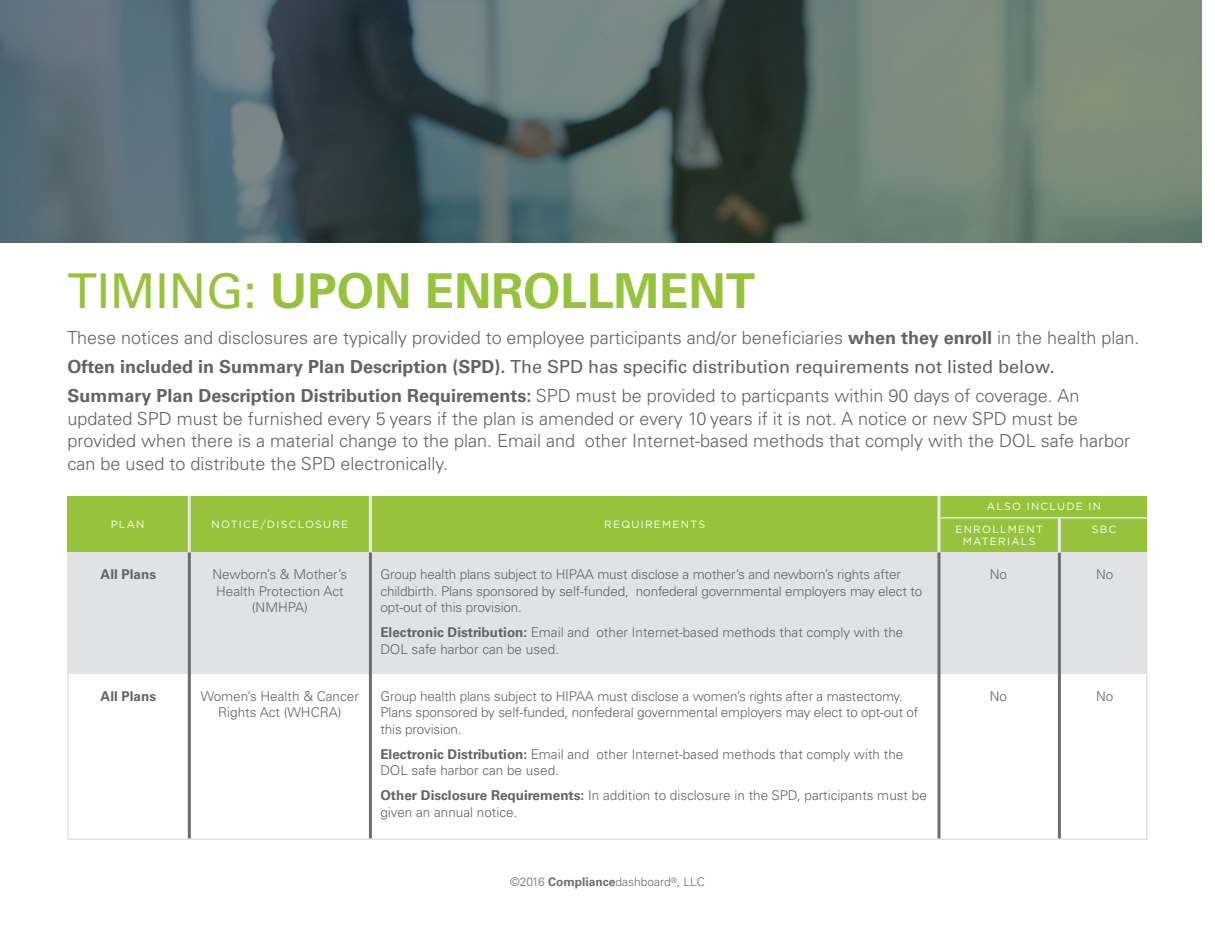
<style>
.page{position:relative;width:1215px;height:945px;background:#fff}
.page>*{position:absolute;margin:0;border:0;box-sizing:border-box;transform-origin:0 0}
.t1{font:700 48px "Univers LT Pro 65";color:#97c33c}
.t2{font:300 18px/22.5px "Univers LT Pro 45";color:#626363}
.t3{font:18px "Univers LT Pro 55 Roman";color:#626363}
.t4{font:300 13.5px/16.5px "Univers LT Pro 45";letter-spacing:-.01em;color:#626363}
.t5{font:700 13.5px "Univers LT Pro 65";color:#626363}
.t6{font:300 12px "Univers LT Pro 45";color:#6c6d70}
.t7{font:10.5px/12.6px "Gotham";letter-spacing:.12em;color:#fff;text-align:center}
.s1{font-family:"Univers LT Pro 55 Roman";font-weight:400}
.s2{font-family:"Univers LT Pro 65";font-weight:700}
</style>
<div class="page">
<img style="left:0;top:0;width:1202px;height:242px">
<div style="left:68px;top:496px;width:1080px;height:57px;background:#97c33c"></div>
<div style="left:68px;top:553px;width:1080px;height:121px;background:#e1e2e4"></div>
<hr style="left:188px;top:496px;width:3px;height:57px;background:#e6e7e6">
<hr style="left:369px;top:496px;width:3px;height:57px;background:#e6e7e6">
<hr style="left:937px;top:496px;width:3px;height:57px;background:#e6e7e6">
<hr style="left:188px;top:553px;width:3px;height:285px;background:#6c6d70">
<hr style="left:369px;top:553px;width:3px;height:285px;background:#6c6d70">
<hr style="left:937px;top:553px;width:3px;height:285px;background:#6c6d70">
<hr style="left:1058px;top:553px;width:3px;height:285px;background:#6c6d70">
<hr style="left:1058px;top:518px;width:3px;height:35px;background:#e6e7e6">
<hr style="left:940px;top:517px;width:207px;height:2px;background:#e6e7e6">
<h1 class="t1" style="left:68px;top:263px;width:689px"><span class="s1">timing:</span> upon ENROLLment</h1>
<h2 class="t2" style="left:68px;top:326px;width:1073px">These notices and disclosures are typically provided to employee participants and/or beneficiaries <span class="s2">when they enroll</span> in the health plan.</h2>
<h2 class="t3" style="left:68px;top:356px;width:989px"><span class="s2">Often included in Summary Plan Description (SPD).</span> The SPD has specific distribution requirements not listed below.</h2>
<p class="t2" style="left:68px;top:385px;width:1064px"><span class="s2">Summary Plan Description Distribution Requirements:</span> SPD must be provided to particpants within 90 days of coverage. An updated SPD must be furnished every 5 years if the plan is amended or every 10 years if it is not. A notice or new SPD must be provided when there is a material change to the plan. Email and other Internet-based methods that comply with the DOL safe harbor can be used to distribute the SPD electronically.</p>
<p class="t7" style="left:111px;top:517px;width:33px">PLAN</p>
<p class="t7" style="left:211px;top:517px;width:138px">NOTICE/D ISCLOSURE</p>
<p class="t7" style="left:604px;top:517px;width:101px">REQUIREMENTS</p>
<p class="t7" style="left:1092px;top:495px;width:26px;line-height:22.4px;text-align:left;text-indent:-105px">ALSO INCLUDE IN<br>SBC</p>
<p class="t7" style="left:955px;top:522px;width:89px">EN ROLLMENT<br>MATERIALS</p>
<p class="t5" style="left:101px;top:566px;width:57px">All Plans</p>
<p class="t5" style="left:101px;top:688px;width:57px">All Plans</p>
<p class="t4" style="left:212px;top:566px;width:136px;text-align:center">Newborn’s &amp; Mother’s<br>Health Protection Act (NMHPA)</p>
<p class="t4" style="left:201px;top:688px;width:160px;text-align:center">Women’s Health &amp; Cancer<br>Rights Act (WHCRA)</p>
<p class="t4" style="left:380px;top:566px;width:543px">Group health plans subject to HIPAA must disclose a mother’s and newborn’s rights after childbirth. Plans sponsored by self-funded, nonfederal governmental employers may elect to opt-out of this provision.</p>
<p class="t4" style="left:380px;top:624px;width:524px"><span class="s2">Electronic Distribution:</span> Email and other Internet-based methods that comply with the<br>DOL safe harbor can be used.</p>
<p class="t4" style="left:380px;top:688px;width:539px">Group health plans subject to HIPAA must disclose a women’s rights after a mastectomy.<br>Plans sponsored by self-funded, nonfederal governmental employers may elect to opt-out of this provision.</p>
<p class="t4" style="left:380px;top:746px;width:524px"><span class="s2">Electronic Distribution:</span> Email and other Internet-based methods that comply with the<br>DOL safe harbor can be used.</p>
<p class="t4" style="left:380px;top:787px;width:548px"><span class="s2">Other Disclosure Requirements:</span> In addition to disclosure in the SPD, participants must be given an annual notice.</p>
<p class="t4" style="left:990px;top:566px;width:19px">No</p>
<p class="t4" style="left:990px;top:688px;width:19px">No</p>
<p class="t4" style="left:1096px;top:566px;width:19px">No</p>
<p class="t4" style="left:1096px;top:688px;width:19px">No</p>
<p class="t6" style="left:510px;top:875px;width:196px">©2016 <span class="s2">Compliance</span>dashboard<sup>®</sup>, LLC</p>
</div>
